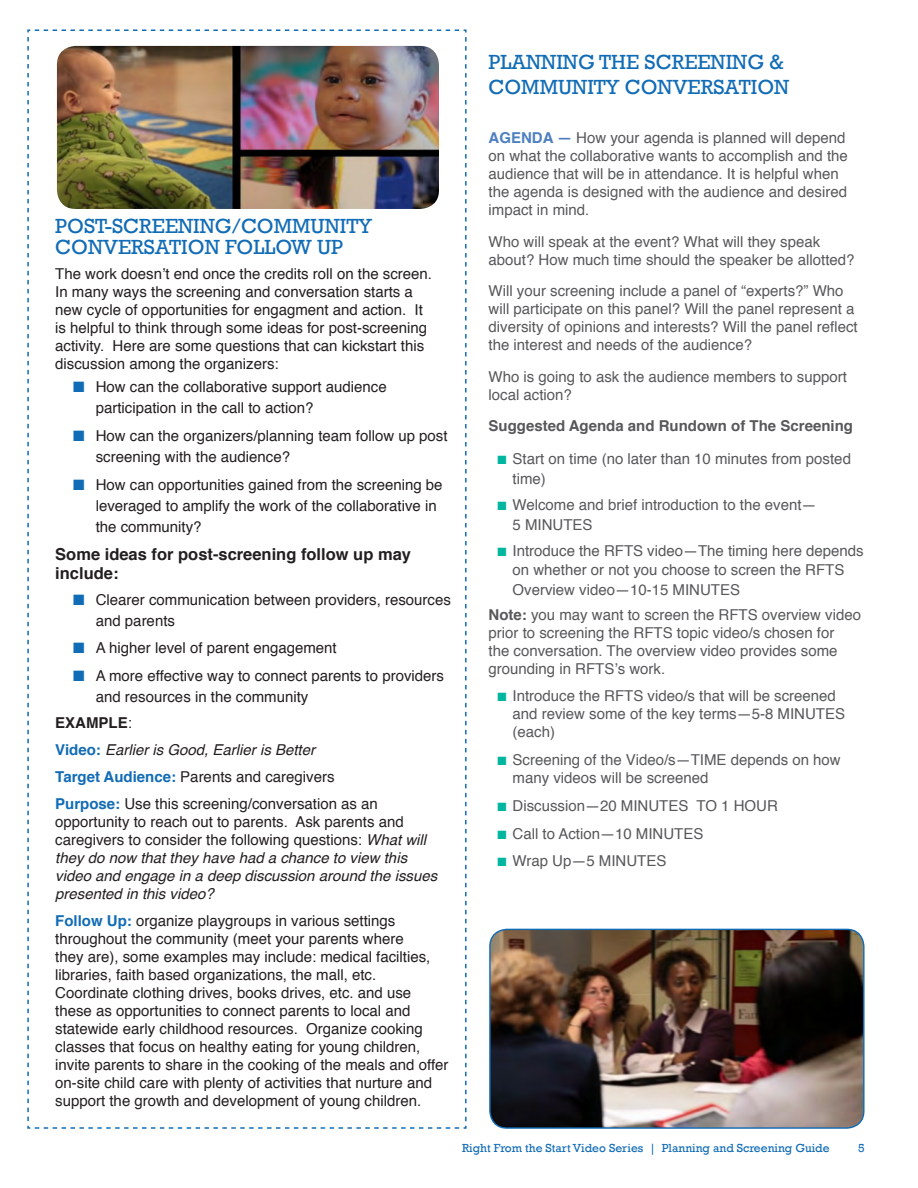
<style>
.page{position:relative;width:918px;height:1188px;background:#fff}
.page>*{position:absolute;margin:0;border:0;box-sizing:border-box;transform-origin:0 0}
.t1{font:21px/25.2px "Rockwell";color:#116cb6}
.t2{font:700 16.5px/19.5px "Helvetica";color:#231f20}
.t3{font:15px/18px "Helvetica";color:#231f20}
.t4{font:15px/18px "Helvetica";color:#57585a}
.t5{font:700 15px "Helvetica";color:#57585a}
.t6{font:italic 15px "Helvetica";color:#231f20}
.t7{font:700 15px "Helvetica";color:#231f20}
.t8{font:12px "Rockwell";color:#116cb6}
.s1{color:#116cb6}
.s2{font-weight:400}
.s3{font-weight:700;font-style:normal;color:#116cb6}
.s4{font-weight:700;color:#116cb6}
.s5{font-style:italic}
.s6{font-weight:700;color:#4e7fc1}
.s7{color:#00b69f}
.s8{font-weight:700}
</style>
<div class="page">
<svg style="left:27px;top:29px;width:440px;height:1100px"></svg>
<img style="left:490px;top:929px;width:373px;height:199px">
<div style="left:489px;top:929px;width:376px;height:200px;border:1px solid #116cb6;border-radius:17px"></div>
<img style="left:56px;top:45px;width:384px;height:165px">
<div style="left:55px;top:44px;width:386px;height:167px;border:2px solid #fff;border-radius:20px"></div>
<p class="t1" style="left:55px;top:216px;width:318px;line-height:21px">POST-SCREENING/COMMUNITY<br>CONVERSATION FOLLOW UP</p>
<p class="t3" style="left:55px;top:265px;width:378px">The work doesn’t end once the credits roll on the screen.<br>In many ways the screening and conversation starts a new cycle of opportunities for engagment and action. It is helpful to think through some ideas for post-screening activity. Here are some questions that can kickstart this discussion among the organizers:</p>
<p class="t3" style="left:96px;top:377px;width:292px;line-height:21px;text-indent:-22px"><span class="s1">■</span> How can the collaborative support audience participation in the call to action?</p>
<p class="t3" style="left:96px;top:426px;width:353px;line-height:21px;text-indent:-22px"><span class="s1">■</span> How can the organizers/planning team follow up post screening with the audience?</p>
<p class="t3" style="left:96px;top:474px;width:348px;line-height:21px;text-indent:-22px"><span class="s1">■</span> How can opportunities gained from the screening be leveraged to amplify the work of the collaborative in the community?</p>
<p class="t2" style="left:55px;top:544px;width:357px">Some ideas for post-screening follow up may include:</p>
<p class="t3" style="left:96px;top:589px;width:357px;line-height:21px;text-indent:-22px"><span class="s1">■</span> Clearer communication between providers, resources and parents</p>
<p class="t3" style="left:73px;top:639px;width:265px"><span class="s1">■</span> A higher level of parent engagement</p>
<p class="t3" style="left:96px;top:666px;width:350px;line-height:21px;text-indent:-22px"><span class="s1">■</span> A more effective way to connect parents to providers and resources in the community</p>
<p class="t7" style="left:55px;top:710px;width:78px">EXAMPLE<span class="s2">:</span></p>
<p class="t6" style="left:55px;top:737px;width:261px"><span class="s3">Video:</span> Earlier is Good, Earlier is Better</p>
<p class="t3" style="left:55px;top:768px;width:281px"><span class="s4">Target Audience:</span> Parents and caregivers</p>
<p class="t3" style="left:55px;top:795px;width:383px"><span class="s4">Purpose:</span> Use this screening/conversation as an opportunity to reach out to parents. Ask parents and caregivers to consider the following questions: <span class="s5">What will they do now that they have had a chance to view this video and engage in a deep discussion around the issues presented in this video?</span></p>
<p class="t3" style="left:55px;top:912px;width:395px"><span class="s4">Follow Up:</span> organize playgroups in various settings throughout the community (meet your parents where<br>they are), some examples may include: medical facilties, libraries, faith based organizations, the mall, etc.<br>Coordinate clothing drives, books drives, etc. and use these as opportunities to connect parents to local and statewide early childhood resources. Organize cooking classes that focus on healthy eating for young children, invite parents to share in the cooking of the meals and offer on-site child care with plenty of activities that nurture and support the growth and development of young children.</p>
<p class="t1" style="left:489px;top:49px;width:302px">PLANNING THE SCREENING &amp;<br>COMMUNITY CONVERSATION</p>
<p class="t4" style="left:489px;top:129px;width:361px"><span class="s6">AGENDA —</span> How your agenda is planned will depend on what the collaborative wants to accomplish and the audience that will be in attendance. It is helpful when the agenda is designed with the audience and desired impact in mind.</p>
<p class="t4" style="left:489px;top:233px;width:368px">Who will speak at the event? What will they speak about? How much time should the speaker be allotted?</p>
<p class="t4" style="left:489px;top:282px;width:371px">Will your screening include a panel of “experts?” Who will participate on this panel? Will the panel represent a diversity of opinions and interests? Will the panel reflect the interest and needs of the audience?</p>
<p class="t4" style="left:489px;top:368px;width:360px">Who is going to ask the audience members to support local action?</p>
<p class="t5" style="left:489px;top:414px;width:366px">Suggested Agenda and Rundown of The Screening</p>
<p class="t4" style="left:513px;top:450px;width:340px;line-height:19.5px;text-indent:-15px"><span class="s7">■</span> Start on time (no later than 10 minutes from posted time)</p>
<p class="t4" style="left:513px;top:495px;width:306px;line-height:19.5px;text-indent:-15px"><span class="s7">■</span> Welcome and brief introduction to the event—<br>5 MINUTES</p>
<p class="t4" style="left:513px;top:541px;width:353px;line-height:19.5px;text-indent:-15px"><span class="s7">■</span> Introduce the RFTS video—The timing here depends on whether or not you choose to screen the RFTS<br>Overview video—10-15 MINUTES</p>
<p class="t4" style="left:489px;top:606px;width:374px"><span class="s8">Note:</span> you may want to screen the RFTS overview video prior to screening the RFTS topic video/s chosen for<br>the conversation. The overview video provides some grounding in RFTS’s work.</p>
<p class="t4" style="left:513px;top:687px;width:334px;text-indent:-15px"><span class="s7">■</span> Introduce the RFTS video/s that will be screened and review some of the key terms—5-8 MINUTES (each)</p>
<p class="t4" style="left:513px;top:751px;width:330px;text-indent:-15px"><span class="s7">■</span> Screening of the Video/s—TIME depends on how many videos will be screened</p>
<p class="t4" style="left:498px;top:797px;width:282px"><span class="s7">■</span> Discussion—20 MINUTES TO 1 HOUR</p>
<p class="t4" style="left:498px;top:825px;width:207px"><span class="s7">■</span> Call to Action—10 MINUTES</p>
<p class="t4" style="left:498px;top:852px;width:170px"><span class="s7">■</span> Wrap Up—5 MINUTES</p>
<p class="t8" style="left:462px;top:1142px;width:369px">Right From the Start Video Series | Planning and Screening Guide</p>
<p class="t8" style="left:858px;top:1142px;width:8px">5</p>
</div>
